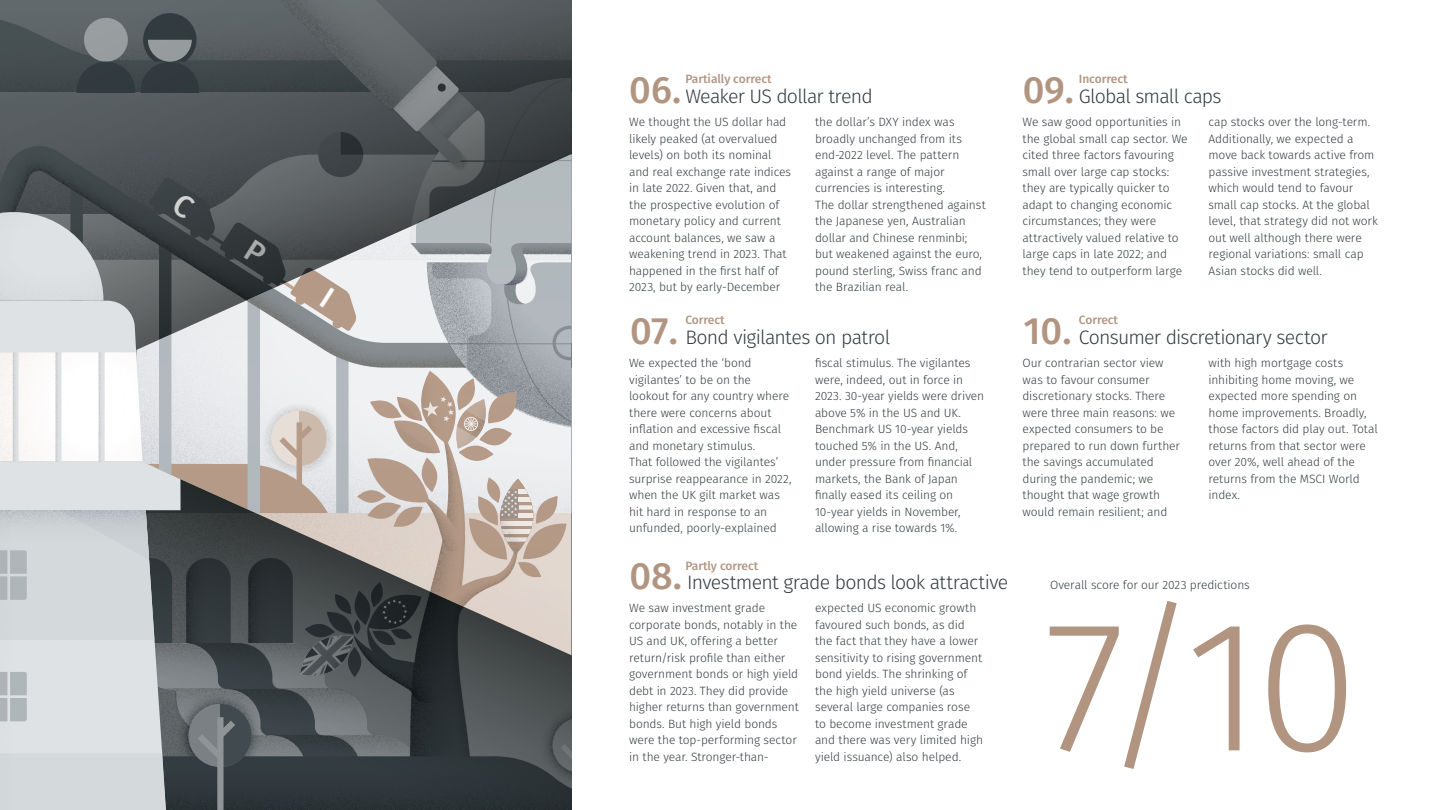
<style>
.page{position:relative;width:1440px;height:810px;background:#fff}
.page>*{position:absolute;margin:0;border:0;box-sizing:border-box;transform-origin:0 0}
.t1{font:300 186.23px "Fira Sans";color:#b19581}
.t2{font:500 38.03px "Fira Sans";color:#b19581}
.t3{font:300 19.5px "Fira Sans";letter-spacing:-.04em;color:#333c40}
.t4{font:300 12px/16.5px "Fira Sans";letter-spacing:-.01em;color:#333c40}
.t5{font:500 12px "Fira Sans";letter-spacing:-.005em;color:#b19581}
</style>
<div class="page">
<svg style="left:0;top:0;width:571px;height:810px;background:#898c8d"></svg>
<p class="t5" style="left:685px;top:70px;width:88px">Partially correct</p>
<h2 class="t2" style="left:629px;top:59px;width:53px">06.</h2>
<h3 class="t3" style="left:685px;top:82px;width:189px">Weaker US dollar trend</h3>
<p class="t5" style="left:1079px;top:70px;width:50px">Incorrect</p>
<h2 class="t2" style="left:1023px;top:59px;width:53px">09.</h2>
<h3 class="t3" style="left:1079px;top:82px;width:144px">Global small caps</h3>
<p class="t4" style="left:629px;top:114px;width:164px">We thought the US dollar had likely peaked (at overvalued levels) on both its nominal and real exchange rate indices in late 2022. Given that, and the prospective evolution of monetary policy and current account balances, we saw a weakening trend in 2023. That happened in the first half of<br>2023, but by early-December</p>
<p class="t4" style="left:815px;top:114px;width:172px">the dollar’s DXY index was broadly unchanged from its end-2022 level. The pattern against a range of major currencies is interesting.<br>The dollar strengthened against the Japanese yen, Australian dollar and Chinese renminbi; but weakened against the euro, pound sterling, Swiss franc and the Brazilian real.</p>
<p class="t4" style="left:1023px;top:114px;width:167px">We saw good opportunities in the global small cap sector. We cited three factors favouring small over large cap stocks: they are typically quicker to adapt to changing economic circumstances; they were attractively valued relative to large caps in late 2022; and they tend to outperform large</p>
<p class="t4" style="left:1209px;top:114px;width:171px">cap stocks over the long-term.<br>Additionally, we expected a move back towards active from passive investment strategies, which would tend to favour small cap stocks. At the global level, that strategy did not work out well although there were regional variations: small cap<br>Asian stocks did well.</p>
<p class="t5" style="left:685px;top:310px;width:41px">Correct</p>
<p class="t5" style="left:1079px;top:310px;width:41px">Correct</p>
<h2 class="t2" style="left:630px;top:300px;width:49px">07.</h2>
<h2 class="t2" style="left:1023px;top:300px;width:50px">10.</h2>
<h3 class="t3" style="left:685px;top:323px;width:206px">Bond vigilantes on patrol</h3>
<h3 class="t3" style="left:1079px;top:323px;width:250px">Consumer discretionary sector</h3>
<p class="t4" style="left:629px;top:355px;width:164px">We expected the ‘bond vigilantes’ to be on the lookout for any country where there were concerns about inflation and excessive fiscal and monetary stimulus.<br>That followed the vigilantes’ surprise reappearance in 2022, when the UK gilt market was hit hard in response to an unfunded, poorly-explained</p>
<p class="t4" style="left:815px;top:355px;width:171px">fiscal stimulus. The vigilantes were, indeed, out in force in<br>2023. 30-year yields were driven above 5% in the US and UK.<br>Benchmark US 10-year yields touched 5% in the US. And, under pressure from financial markets, the Bank of Japan finally eased its ceiling on<br>10-year yields in November, allowing a rise towards 1%.</p>
<p class="t5" style="left:685px;top:556px;width:75px">Partly correct</p>
<h2 class="t2" style="left:629px;top:545px;width:54px">08.</h2>
<h3 class="t3" style="left:687px;top:568px;width:323px">Investment grade bonds look attractive</h3>
<p class="t4" style="left:629px;top:600px;width:171px">We saw investment grade corporate bonds, notably in the<br>US and UK, offering a better return/risk profile than either government bonds or high yield debt in 2023. They did provide higher returns than government bonds. But high yield bonds were the top-performing sector in the year. Stronger-than-</p>
<p class="t4" style="left:815px;top:600px;width:170px">expected US economic growth favoured such bonds, as did the fact that they have a lower sensitivity to rising government bond yields. The shrinking of the high yield universe (as several large companies rose to become investment grade and there was very limited high yield issuance) also helped.</p>
<p class="t4" style="left:1023px;top:355px;width:159px">Our contrarian sector view was to favour consumer discretionary stocks. There were three main reasons: we expected consumers to be prepared to run down further the savings accumulated during the pandemic; we thought that wage growth would remain resilient; and</p>
<p class="t4" style="left:1209px;top:355px;width:171px">with high mortgage costs inhibiting home moving, we expected more spending on home improvements. Broadly, those factors did play out. Total returns from that sector were over 20%, well ahead of the returns from the MSCI World index.</p>
<p class="t4" style="left:1050px;top:577px;width:201px">Overall score for our 2023 predictions</p>
<h1 class="t1" style="left:1044px;top:554px;width:316px">7/10</h1>
</div>
